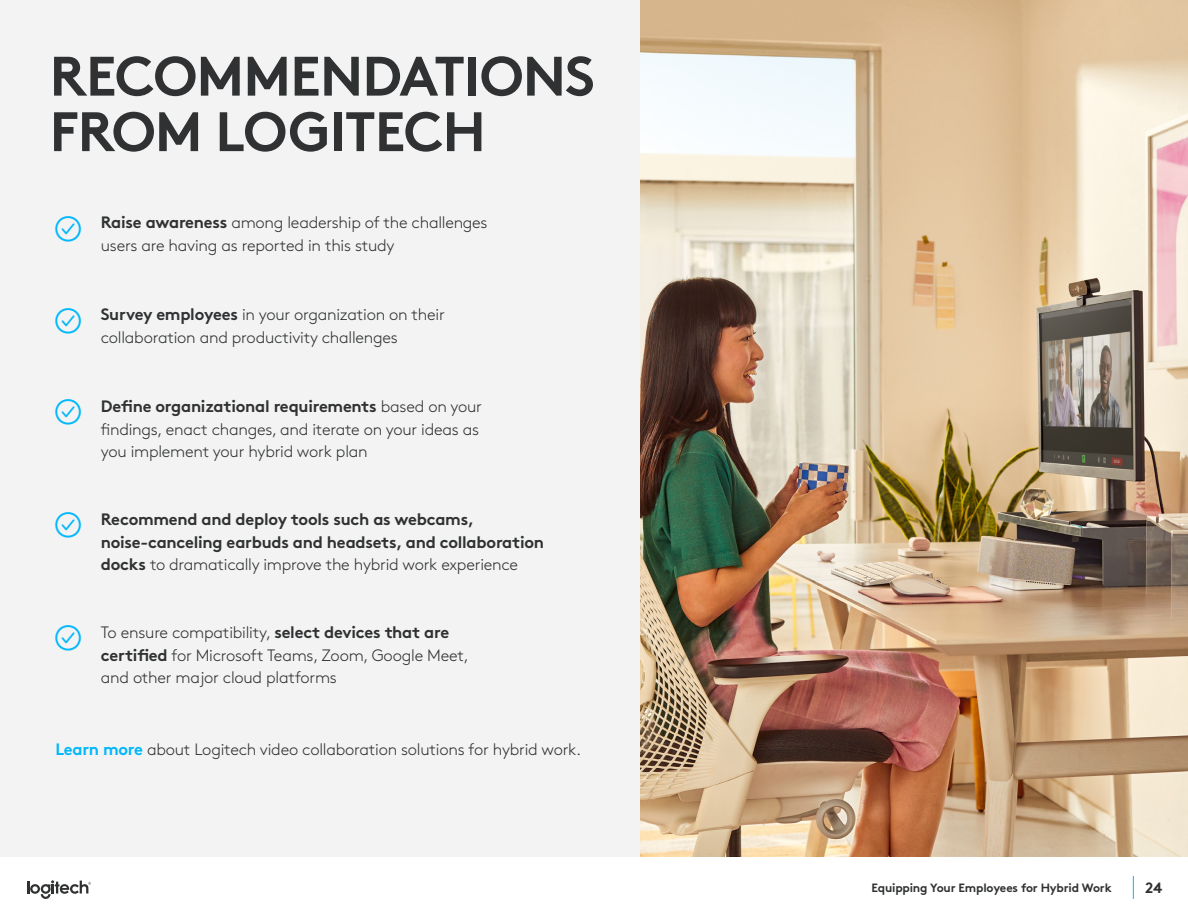
<style>
.page{position:relative;width:1188px;height:918px;background:#fff}
.page>*{position:absolute;margin:0;border:0;box-sizing:border-box;transform-origin:0 0}
.t1{font:700 55.5px/55.5px "Brown Pro";letter-spacing:-.015em;color:#2f3132}
.t2{font:300 16.5px/22.5px "Brown Pro";letter-spacing:-.015em;color:#2f3132}
.t3{font:700 16.5px/22.5px "Brown Pro";letter-spacing:-.015em;color:#2f3132}
.t4{font:700 15px "Brown Pro";color:#2f3132}
.t5{font:700 12px "Brown Pro";letter-spacing:-.015em;color:#2f3132}
.s1{font-weight:700}
.s2{font-weight:300}
.s3{font-weight:700;color:#00b8fc}
</style>
<div class="page">
<div style="left:0;top:0;width:1188px;height:856px;background:#f3f3f3"></div>
<img style="left:641px;top:0;width:547px;height:856px">
<svg style="left:27px;top:880px;width:64px;height:19px"></svg>
<svg style="left:1133px;top:876px;width:1px;height:23px"></svg>
<h1 class="t1" style="left:50px;top:43px;width:547px">RECOMMENDATIONS<br>FROM LOGITECH</h1>
<p class="t2" style="left:101px;top:210px;width:388px"><span class="s1">Raise awareness</span> among leadership of the challenges users are having as reported in this study</p>
<p class="t2" style="left:101px;top:302px;width:346px"><span class="s1">Survey employees</span> in your organization on their collaboration and productivity challenges</p>
<p class="t2" style="left:101px;top:394px;width:383px"><span class="s1">Define organizational requirements</span> based on your findings, enact changes, and iterate on your ideas as you implement your hybrid work plan</p>
<p class="t3" style="left:101px;top:506px;width:445px">Recommend and deploy tools such as webcams, noise-canceling earbuds and headsets, and collaboration docks <span class="s2">to dramatically improve the hybrid work experience</span></p>
<p class="t2" style="left:101px;top:620px;width:370px">To ensure compatibility, <span class="s1">select devices that are certified</span> for Microsoft Teams, Zoom, Google Meet, and other major cloud platforms</p>
<p class="t2" style="left:55px;top:737px;width:527px"><span class="s3">Learn more</span> about Logitech video collaboration solutions for hybrid work.</p>
<p class="t5" style="left:872px;top:878px;width:242px">Equipping Your Employees for Hybrid Work</p>
<p class="t4" style="left:1145px;top:876px;width:19px">24</p>
</div>
